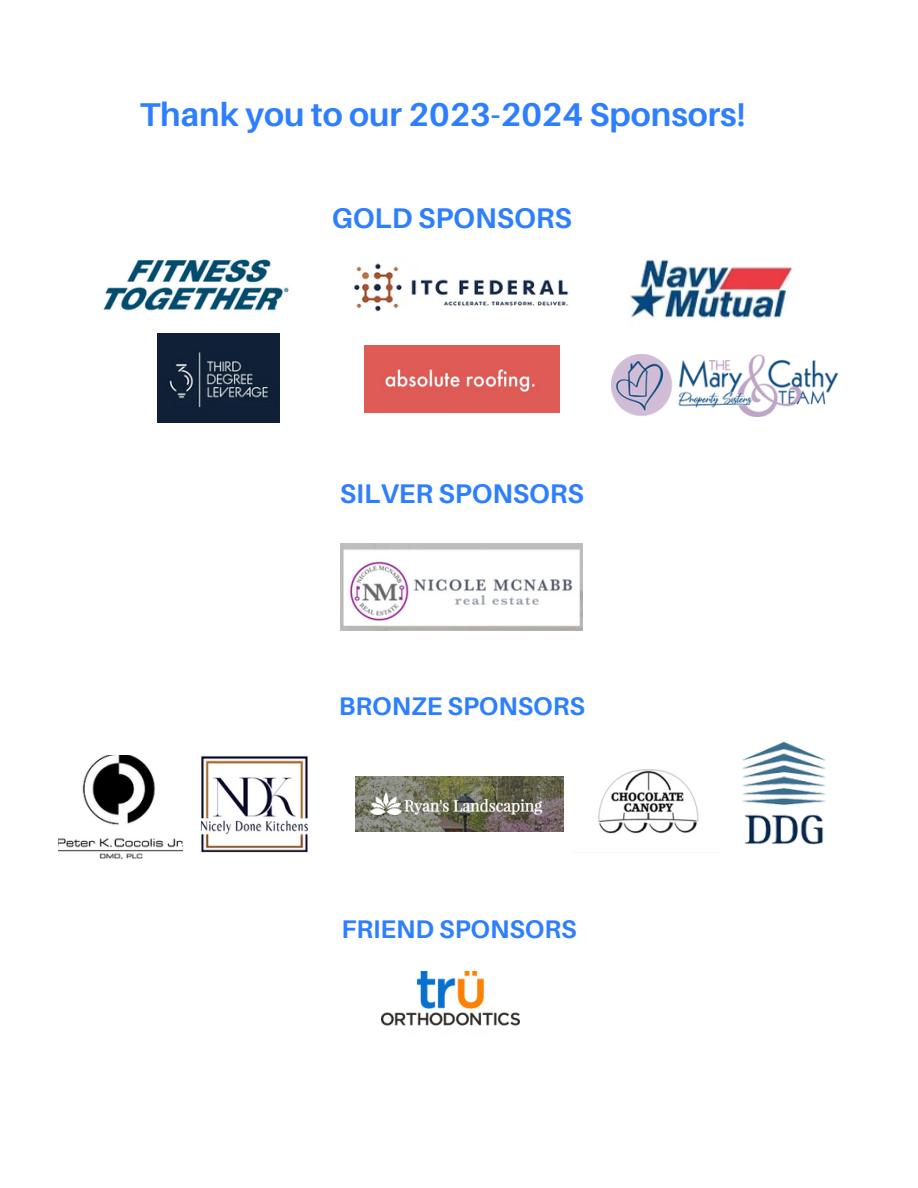
<style>
.page{position:relative;width:918px;height:1188px;background:#fff}
.page>*{position:absolute;margin:0;border:0;box-sizing:border-box;transform-origin:0 0}
.t1{font:700 33px "Aileron";color:#2e7fff}
.t2{font:700 28.5px "Aileron";color:#2e7fff}
.t3{font:700 27px "Aileron";color:#2e7fff}
.t4{font:700 25.5px "Aileron";color:#2e7fff}
</style>
<div class="page">
<img style="left:354px;top:263px;width:215px;height:49px">
<img style="left:59px;top:755px;width:123px;height:104px">
<img style="left:355px;top:776px;width:208px;height:55px">
<img style="left:103px;top:259px;width:186px;height:52px">
<img style="left:341px;top:543px;width:242px;height:87px">
<img style="left:630px;top:259px;width:163px;height:60px">
<img style="left:382px;top:971px;width:138px;height:55px">
<img style="left:611px;top:354px;width:227px;height:62px">
<img style="left:742px;top:741px;width:84px;height:104px">
<img style="left:200px;top:756px;width:108px;height:97px">
<img style="left:598px;top:769px;width:101px;height:65px">
<img style="left:364px;top:346px;width:195px;height:66px">
<img style="left:158px;top:334px;width:121px;height:89px">
<p class="t1" style="left:140px;top:94px;width:607px">Thank you to our 2023-2024 Sponsors!</p>
<p class="t2" style="left:332px;top:200px;width:241px">GOLD SPONSORS</p>
<p class="t3" style="left:340px;top:477px;width:246px">SILVER SPONSORS</p>
<p class="t4" style="left:339px;top:690px;width:248px">BRONZE SPONSORS</p>
<p class="t4" style="left:341px;top:913px;width:237px">FRIEND SPONSORS</p>
</div>
